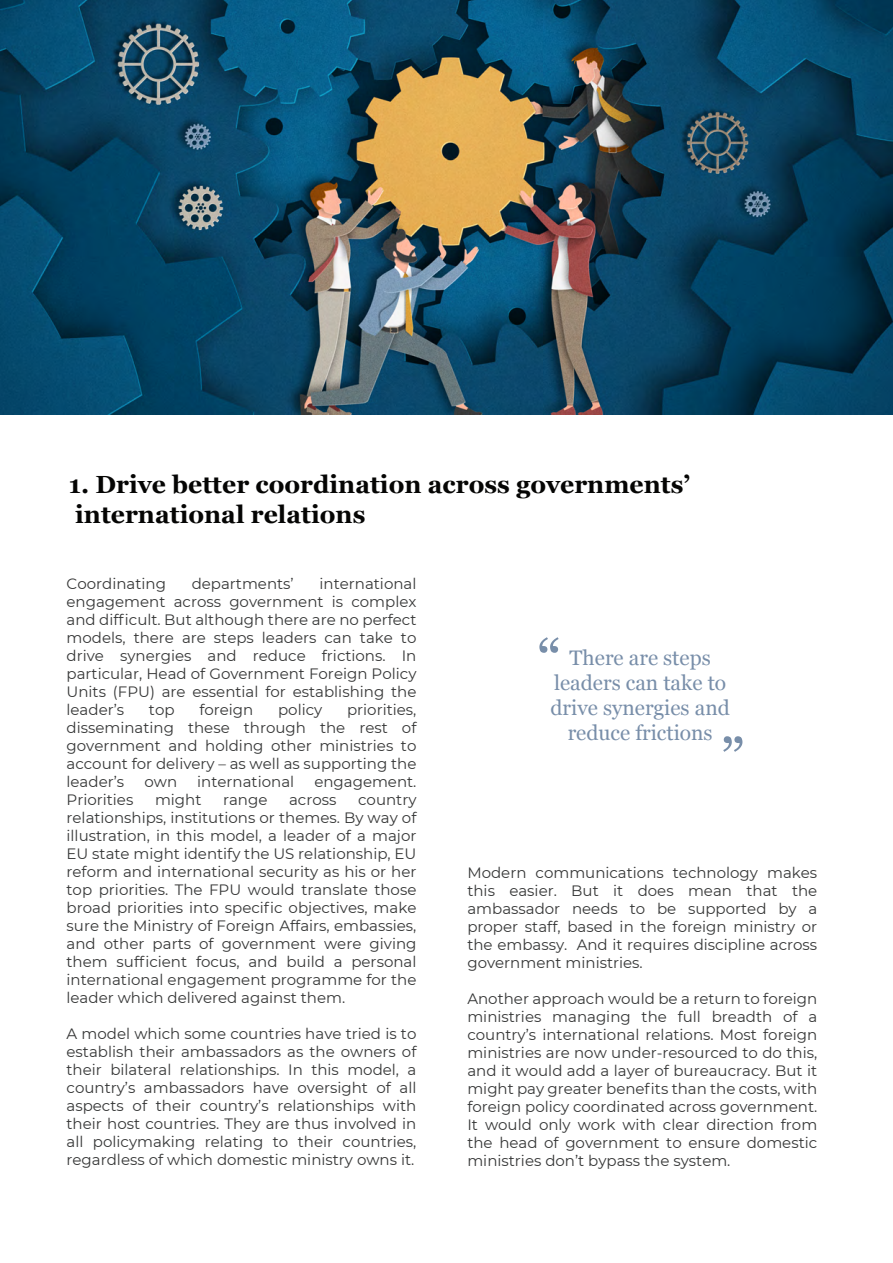
<style>
.page{position:relative;width:893px;height:1263px;background:#fff}
.page>*{position:absolute;margin:0;border:0;box-sizing:border-box;transform-origin:0 0}
.t1{font:700 24.75px/29.7px "Georgia";color:#050504}
.t2{font:21px/25.2px "Georgia";color:#788ea9;text-align:center}
.t3{font:15px/18px "Montserrat";color:#363737;text-align:justify}
</style>
<div class="page">
<svg style="left:539px;top:637px;width:20px;height:16px"></svg>
<svg style="left:723px;top:736px;width:19px;height:16px"></svg>
<img style="left:0;top:0;width:893px;height:414px">
<h1 class="t1" style="left:69px;top:468px;width:623px">1. Drive better coordination across governments’ international relations</h1>
<p class="t3" style="left:67px;top:574px;width:101px">Coordinating</p>
<p class="t3" style="left:192px;top:574px;width:104px">departments’</p>
<p class="t3" style="left:67px;top:574px;width:351px;text-indent:253px">international engagement across government is complex and difficult. But although there are no perfect models, there are steps leaders can take to drive synergies and reduce frictions. In particular, Head of Government Foreign Policy Units (FPU) are essential for establishing the leader’s</p>
<p class="t3" style="left:149px;top:700px;width:27px">top</p>
<p class="t3" style="left:199px;top:700px;width:56px">foreign</p>
<p class="t3" style="left:278px;top:700px;width:46px">policy</p>
<p class="t3" style="left:67px;top:700px;width:351px;text-indent:280px">priorities, disseminating these through the rest of government and holding other ministries to account for delivery – as well as supporting the leader’s</p>
<p class="t3" style="left:144px;top:772px;width:34px">own</p>
<p class="t3" style="left:197px;top:772px;width:98px">international</p>
<p class="t3" style="left:314px;top:772px;width:104px">engagement.</p>
<p class="t3" style="left:67px;top:790px;width:68px">Priorities</p>
<p class="t3" style="left:155px;top:790px;width:48px">might</p>
<p class="t3" style="left:223px;top:790px;width:46px">range</p>
<p class="t3" style="left:289px;top:790px;width:49px">across</p>
<p class="t3" style="left:67px;top:790px;width:351px;text-indent:292px">country relationships, institutions or themes. By way of illustration, in this model, a leader of a major EU state might identify the US relationship, EU reform and international security as his or her top priorities. The FPU would translate those broad priorities into specific objectives, make sure the Ministry of Foreign Affairs, embassies, and other parts of government were giving them sufficient focus, and build a personal international engagement programme for the leader which delivered against them.</p>
<p class="t3" style="left:67px;top:1024px;width:351px">A model which some countries have tried is to establish their ambassadors as the owners of their bilateral relationships. In this model, a country’s ambassadors have oversight of all aspects of their country’s relationships with their host countries. They are thus involved in all policymaking relating to their countries, regardless of which domestic ministry owns it.</p>
<h2 class="t2" style="left:551px;top:644px;width:181px">There are steps leaders can take to drive synergies and reduce frictions</h2>
<p class="t3" style="left:467px;top:863px;width:351px">Modern communications technology makes this easier. But it does mean that the ambassador needs to be supported by a proper staff, based in the foreign ministry or the embassy. And it requires discipline across government ministries.</p>
<p class="t3" style="left:467px;top:989px;width:351px">Another approach would be a return to foreign ministries managing the full breadth of a country’s international relations. Most foreign ministries are now under-resourced to do this, and it would add a layer of bureaucracy. But it might pay greater benefits than the costs, with foreign policy coordinated across government.<br>It would only work with clear direction from the head of government to ensure domestic ministries don’t bypass the system.</p>
</div>
